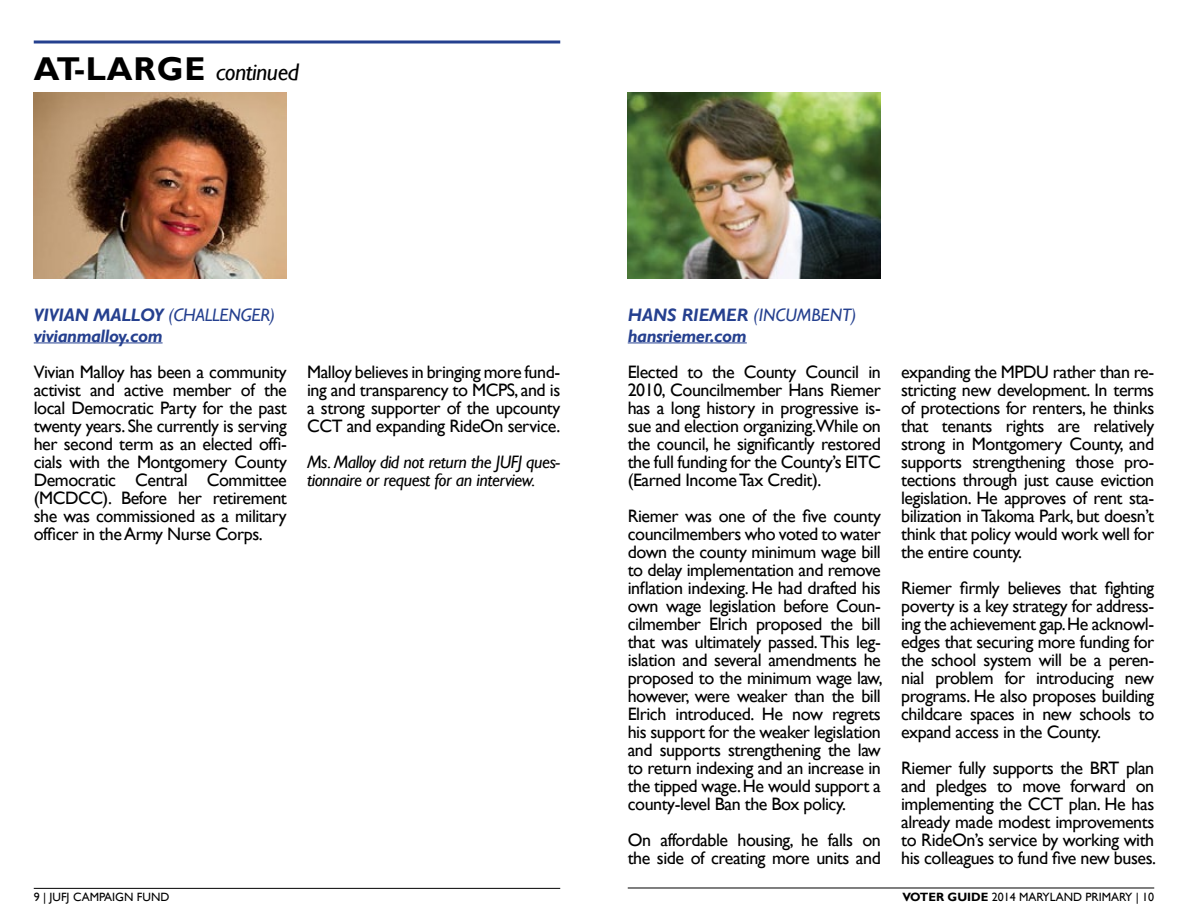
<style>
.page{position:relative;width:1188px;height:918px;background:#fff}
.page>*{position:absolute;margin:0;border:0;box-sizing:border-box;transform-origin:0 0}
.t1{font:italic 24px "Gill Sans";letter-spacing:-.02em;color:#000}
.t2{font:18px/18px "Gill Sans";letter-spacing:-.025em;color:#000;text-align:justify}
.t3{font:italic 700 18px/21px "Gill Sans";letter-spacing:-.01em;color:#25408f}
.t4{font:italic 18px/18px "Gill Sans";letter-spacing:-.025em;color:#000}
.t5{font:italic 18px "Gill Sans";color:#25408f}
.t6{font:12px "Gill Sans";color:#000}
.s1{font-weight:700;font-style:normal;font-size:33px}
.s2{font-weight:400}
.s3{font-weight:700}
</style>
<div class="page">
<hr style="left:34px;top:888px;width:526px;height:1px;background:#000">
<hr style="left:628px;top:888px;width:526px;height:1px;background:#000">
<hr style="left:34px;top:343px;width:129px;height:1px;background:#25408f">
<img style="left:34px;top:92px;width:253px;height:186px">
<hr style="left:628px;top:343px;width:119px;height:1px;background:#25408f">
<img style="left:628px;top:92px;width:253px;height:186px">
<svg style="left:34px;top:40px;width:526px;height:4px;background:#5b6faa"></svg>
<h1 class="t1" style="left:34px;top:57px;width:267px"><span class="s1">AT-LARGE</span> continued</h1>
<p class="t3" style="left:34px;top:305px;width:243px">Vivian Malloy <span class="s2">(Challenger) </span>vivianmalloy.com</p>
<p class="t2" style="left:34px;top:363px;width:255px">Vivian Malloy has been a community activist and active member of the local Democratic Party for the past twenty years. She currently is serving her second term as an elected offi&shy;cials with the Montgomery County Democratic Central Committee (MCDCC). Before her retirement she was commissioned as a military officer in the Army Nurse Corps.</p>
<p class="t2" style="left:307px;top:363px;width:255px">Malloy believes in bringing more fund&shy;ing and transparency to MCPS, and is a strong supporter of the upcounty CCT and expanding RideOn service.</p>
<p class="t4" style="left:307px;top:453px;width:255px">Ms. Malloy did not return the JUFJ ques&shy;tionnaire or request for an interview.</p>
<p class="t6" style="left:34px;top:890px;width:137px">9 | Jufj campaign fund</p>
<p class="t3" style="left:628px;top:305px;width:148px">Hans Riemer <span class="s2">(Incu</span></p>
<p class="t5" style="left:797px;top:304px;width:61px">mbent)</p>
<p class="t3" style="left:628px;top:326px;width:121px">hansriemer.com</p>
<p class="t2" style="left:628px;top:363px;width:255px">Elected to the County Council in 2010, Councilmember Hans Riemer has a long history in progressive is&shy;sue and election organizing.While on the council, he significantly restored the full funding for the County’s EITC (Earned Income Tax Credit).</p>
<p class="t2" style="left:628px;top:507px;width:256px">Riemer was one of the five county councilmembers who voted to water down the county minimum wage bill to delay implementation and remove inflation indexing. He had drafted his own wage legislation before Coun&shy;cilmember Elrich proposed the bill that was ultimately passed. This leg&shy;islation and several amendments he proposed to the minimum wage law, however, were weaker than the bill Elrich introduced. He now regrets his support for the weaker legislation and supports strengthening the law to return indexing and an increase in the tipped wage. He would support a county-level Ban the Box policy.</p>
<p class="t2" style="left:628px;top:831px;width:255px">On affordable housing, he falls on the side of creating more units and</p>
<p class="t2" style="left:901px;top:363px;width:255px">expanding the MPDU rather than re&shy;stricting new development. In terms of protections for renters, he thinks that tenants rights are relatively strong in Montgomery County, and supports strengthening those pro&shy;tections through just cause eviction legislation. He approves of rent sta&shy;bilization in Takoma Park, but doesn’t think that policy would work well for the entire county.</p>
<p class="t2" style="left:901px;top:579px;width:255px">Riemer firmly believes that fighting poverty is a key strategy for address&shy;ing the achievement gap. He acknowl&shy;edges that securing more funding for the school system will be a peren&shy;nial problem for introducing new programs. He also proposes building childcare spaces in new schools to expand access in the County.</p>
<p class="t2" style="left:901px;top:759px;width:256px">Riemer fully supports the BRT plan and pledges to move forward on implementing the CCT plan. He has already made modest improvements to RideOn’s service by working with his colleagues to fund five new buses.</p>
<p class="t6" style="left:902px;top:890px;width:253px"><span class="s3">VOTER GUI DE</span> 2014 marylan d primary | 10</p>
</div>
